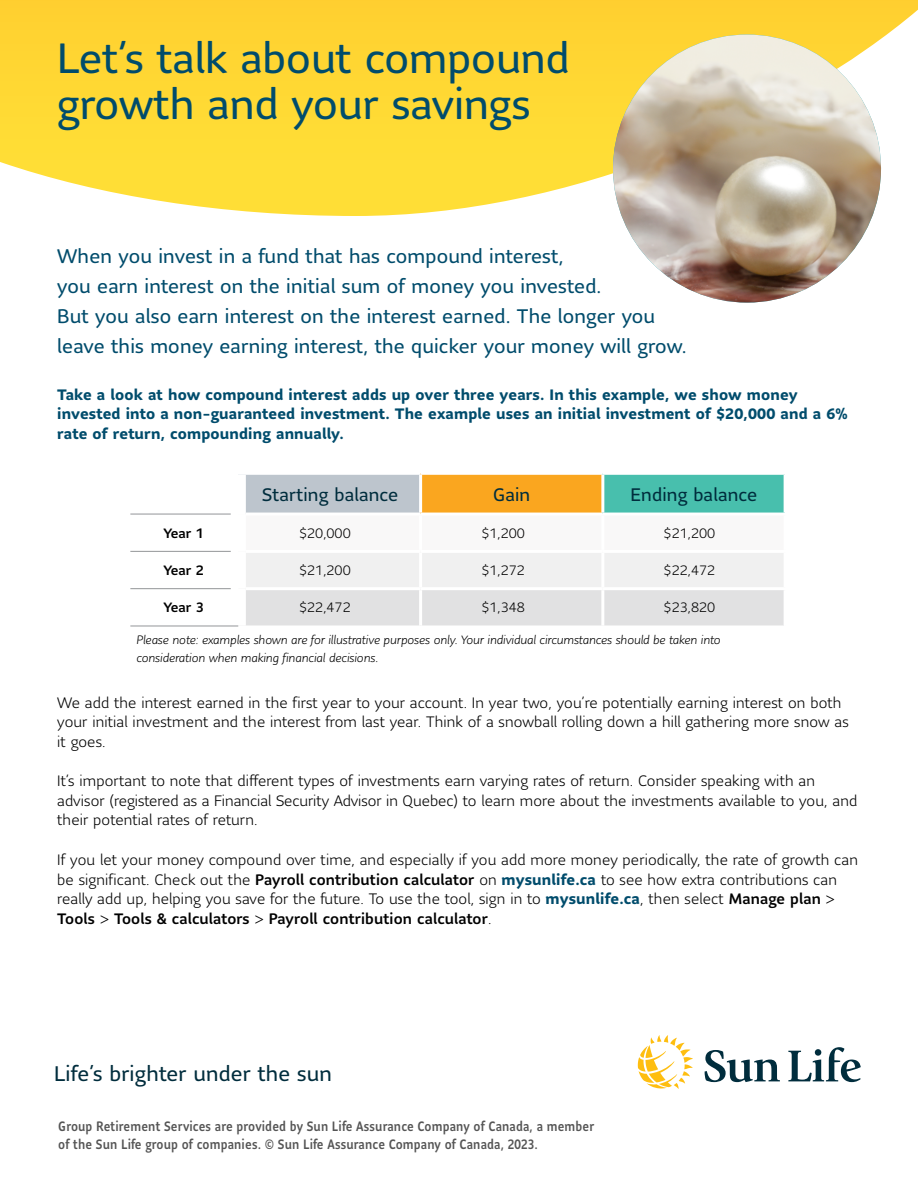
<style>
.page{position:relative;width:918px;height:1188px;background:#fff}
.page>*{position:absolute;margin:0;border:0;box-sizing:border-box;transform-origin:0 0}
.t1{font:42px/46.5px "Sun Life Sans";color:#004c6c}
.t2{font:21px "Sun Life Sans";letter-spacing:.01em;color:#002d3d}
.t3{font:19.5px/30px "Sun Life Sans";letter-spacing:.01em;color:#004c6c}
.t4{font:18px "Sun Life Sans";letter-spacing:.01em;color:#002d3d}
.t5{font:300 15px/19.5px "Sun Life Sans";letter-spacing:.01em;color:#000}
.t6{font:700 15px/19.5px "Sun Life Sans";letter-spacing:.01em;color:#004c6c}
.t7{font:500 13.5px/18px "Sun Life Sans Condensed";letter-spacing:.01em;color:#555}
.t8{font:300 13.5px "Sun Life Sans";color:#000}
.t9{font:500 13.5px "Sun Life Sans";color:#000}
.t10{font:italic 300 12px/18px "Sun Life Sans";color:#000}
.s1{font-weight:500}
.s2{font-weight:700;color:#004c6c}
</style>
<div class="page">
<svg style="left:0;top:0;width:918px;height:216px;background:#fedc4c"></svg>
<img style="left:613px;top:35px;width:268px;height:268px;border-radius:134px">
<div style="left:238px;top:473px;width:183px;height:41px;background:#bdc5cd"></div>
<div style="left:421px;top:473px;width:182px;height:41px;background:#faa61f"></div>
<div style="left:603px;top:473px;width:182px;height:41px;background:#48bfad"></div>
<hr style="left:231px;top:472px;width:190px;height:3px;background:#fff">
<hr style="left:421px;top:472px;width:182px;height:3px;background:#fff">
<hr style="left:419px;top:475px;width:3px;height:38px;background:#fff">
<hr style="left:603px;top:472px;width:184px;height:3px;background:#fff">
<hr style="left:601px;top:475px;width:3px;height:38px;background:#fff">
<hr style="left:784px;top:475px;width:3px;height:38px;background:#fff">
<hr style="left:246px;top:513px;width:175px;height:3px;background:#fff">
<hr style="left:421px;top:513px;width:182px;height:3px;background:#fff">
<hr style="left:603px;top:513px;width:184px;height:3px;background:#fff">
<svg style="left:246px;top:553px;width:538px;height:73px"></svg>
<hr style="left:130px;top:551px;width:101px;height:1px;background:#939598">
<hr style="left:130px;top:588px;width:101px;height:1px;background:#939598">
<hr style="left:130px;top:514px;width:101px;height:1px;background:#939598">
<div style="left:231px;top:475px;width:15px;height:39px;background:#fff"></div>
<hr style="left:130px;top:626px;width:108px;height:1px;background:#939598">
<svg style="left:705px;top:1050px;width:75px;height:32px"></svg>
<svg style="left:788px;top:1047px;width:73px;height:35px"></svg>
<svg style="left:638px;top:1035px;width:55px;height:54px"></svg>
<h1 class="t1" style="left:57px;top:33px;width:514px">Let’s talk about compound growth and your savings</h1>
<p class="t3" style="left:57px;top:241px;width:631px">When you invest in a fund that has compound interest,<br>you earn interest on the initial sum of money you invested.<br>But you also earn interest on the interest earned. The longer you leave this money earning interest, the quicker your money will grow.</p>
<p class="t6" style="left:57px;top:384px;width:792px">Take a look at how compound interest adds up over three years. In this example, we show money invested into a non-guaranteed investment. The example uses an initial investment of $20,000 and a 6% rate of return, compounding annually.</p>
<p class="t4" style="left:262px;top:482px;width:138px">Starting balance</p>
<p class="t4" style="left:493px;top:482px;width:39px">Gain</p>
<p class="t4" style="left:631px;top:482px;width:128px">Ending balance</p>
<p class="t9" style="left:163px;top:524px;width:42px">Year 1</p>
<p class="t8" style="left:299px;top:524px;width:53px">$20,000</p>
<p class="t8" style="left:481px;top:524px;width:45px">$1,200</p>
<p class="t8" style="left:664px;top:524px;width:53px">$21,200</p>
<p class="t9" style="left:163px;top:561px;width:42px">Year 2</p>
<p class="t8" style="left:299px;top:561px;width:53px">$21,200</p>
<p class="t8" style="left:481px;top:561px;width:45px">$1,272</p>
<p class="t8" style="left:664px;top:561px;width:53px">$22,472</p>
<p class="t9" style="left:163px;top:599px;width:42px">Year 3</p>
<p class="t8" style="left:299px;top:599px;width:53px">$22,472</p>
<p class="t8" style="left:481px;top:599px;width:45px">$1,348</p>
<p class="t8" style="left:664px;top:599px;width:53px">$23,820</p>
<p class="t10" style="left:136px;top:631px;width:586px">Please note: examples shown are for illustrative purposes only. Your individual circumstances should be taken into consideration when making financial decisions.</p>
<p class="t5" style="left:57px;top:692px;width:793px">We add the interest earned in the first year to your account. In year two, you’re potentially earning interest on both your initial investment and the interest from last year. Think of a snowball rolling down a hill gathering more snow as it goes.</p>
<p class="t5" style="left:57px;top:771px;width:802px">It’s important to note that different types of investments earn varying rates of return. Consider speaking with an advisor (registered as a Financial Security Advisor in Quebec) to learn more about the investments available to you, and their potential rates of return.</p>
<p class="t5" style="left:57px;top:850px;width:802px">If you let your money compound over time, and especially if you add more money periodically, the rate of growth can be significant. Check out the <span class="s1">Payroll contribution calculator</span> on <span class="s2">mysunlife.ca</span> to see how extra contributions can really add up, helping you save for the future. To use the tool, sign in to <span class="s2">mysunlife.ca</span>, then select <span class="s1">Manage plan</span> &gt; <span class="s1">Tools</span> &gt; <span class="s1">Tools &amp; calculators</span> &gt; <span class="s1">Payroll contribution calculator</span>.</p>
<h2 class="t2" style="left:54px;top:1059px;width:279px">Life’s brighter under the sun</h2>
<p class="t7" style="left:58px;top:1117px;width:538px">Group Retirement Services are provided by Sun Life Assurance Company of Canada, a member of the Sun Life group of companies. © Sun Life Assurance Company of Canada, 2023.</p>
</div>
